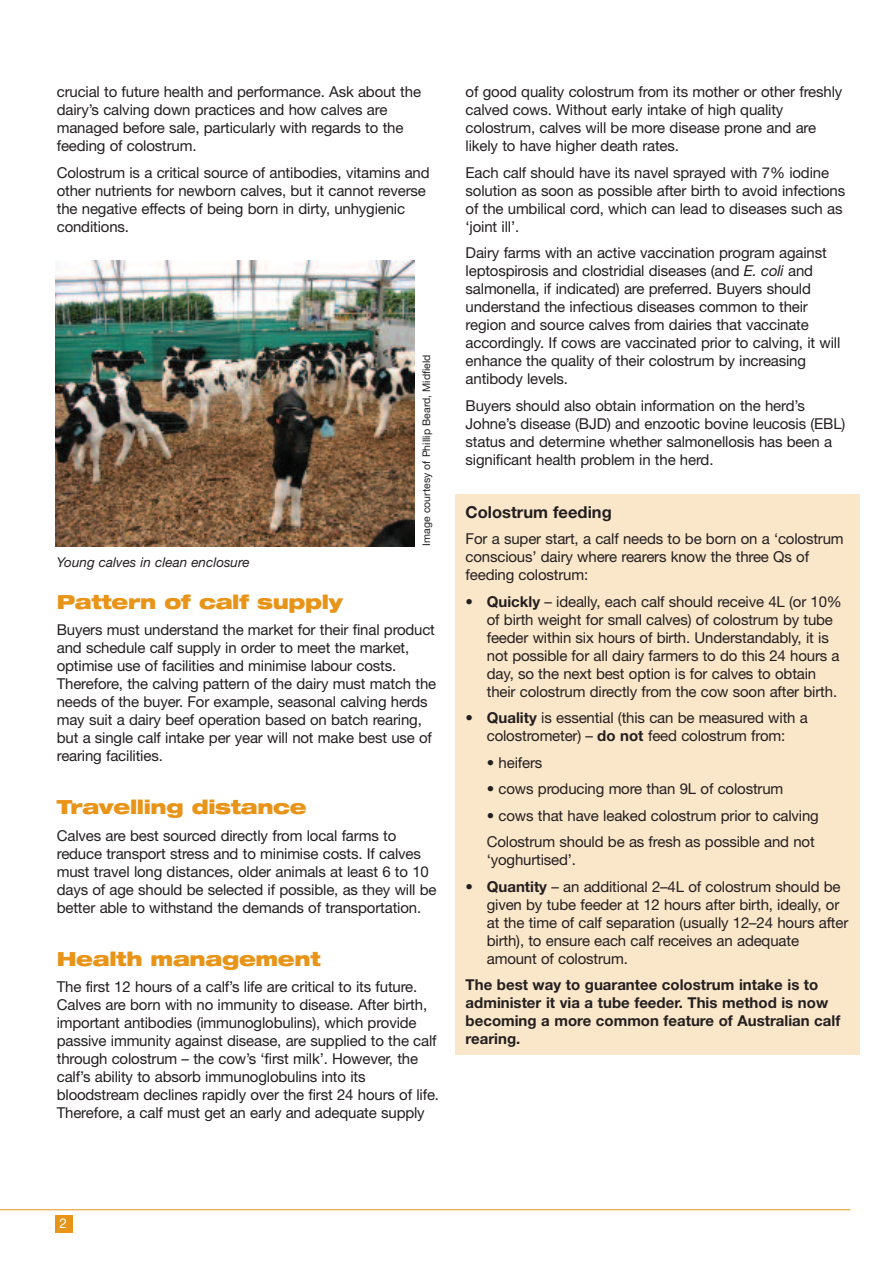
<style>
.page{position:relative;width:893px;height:1263px;background:#fff}
.page>*{position:absolute;margin:0;border:0;box-sizing:border-box;transform-origin:0 0}
.t1{font:900 expanded 19.5px "Helvetica Neue";letter-spacing:-.02em;color:#e89418}
.t2{font:700 16.5px "Helvetica Neue";color:#231f20}
.t3{font:15px/18px "Helvetica Neue";letter-spacing:-.01em;color:#231f20}
.t4{font:700 15px/18px "Helvetica Neue";color:#231f20}
.t5{font:italic 13.5px "Helvetica Neue";color:#231f20}
.t6{font:13.5px "Helvetica Neue";color:#fff}
.t7{font:10.5px "Helvetica Neue";color:#231f20}
.s1{font-style:italic}
.s2{font-weight:700}
</style>
<div class="page">
<div style="left:456px;top:494px;width:404px;height:560px;background:#fae6c9"></div>
<hr style="left:0;top:1209px;width:850px;height:1px;background:#e89418">
<div style="left:55px;top:1215px;width:17px;height:17px;background:#e89418"></div>
<img style="left:55px;top:261px;width:360px;height:285px">
<p class="t3" style="left:57px;top:84px;width:366px">crucial to future health and performance. Ask about the dairy’s calving down practices and how calves are managed before sale, particularly with regards to the feeding of colostrum.</p>
<p class="t3" style="left:57px;top:165px;width:374px">Colostrum is a critical source of antibodies, vitamins and other nutrients for newborn calves, but it cannot reverse the negative effects of being born in dirty, unhygienic conditions.</p>
<p class="t5" style="left:57px;top:557px;width:195px">Young calves in clean enclosure</p>
<p class="t7" style="left:423px;top:545px;width:193px;rotate:-90deg">Image courtesy of Phillip Beard, Midfield</p>
<h1 class="t1" style="left:57px;top:594px;width:287px">Pattern of calf supply</h1>
<p class="t3" style="left:57px;top:622px;width:381px">Buyers must understand the market for their final product and schedule calf supply in order to meet the market, optimise use of facilities and minimise labour costs.<br>Therefore, the calving pattern of the dairy must match the needs of the buyer. For example, seasonal calving herds may suit a dairy beef operation based on batch rearing, but a single calf intake per year will not make best use of rearing facilities.</p>
<h1 class="t1" style="left:57px;top:800px;width:252px">Travelling distance</h1>
<p class="t3" style="left:57px;top:828px;width:381px">Calves are best sourced directly from local farms to reduce transport stress and to minimise costs. If calves must travel long distances, older animals at least 6 to 10 days of age should be selected if possible, as they will be better able to withstand the demands of transportation.</p>
<h1 class="t1" style="left:57px;top:951px;width:266px">Health management</h1>
<p class="t3" style="left:57px;top:979px;width:384px">The first 12 hours of a calf’s life are critical to its future.<br>Calves are born with no immunity to disease. After birth, important antibodies (immunoglobulins), which provide passive immunity against disease, are supplied to the calf through colostrum – the cow’s ‘first milk’. However, the calf’s ability to absorb immunoglobulins into its bloodstream declines rapidly over the first 24 hours of life.<br>Therefore, a calf must get an early and adequate supply</p>
<p class="t3" style="left:466px;top:84px;width:378px">of good quality colostrum from its mother or other freshly calved cows. Without early intake of high quality colostrum, calves will be more disease prone and are likely to have higher death rates.</p>
<p class="t3" style="left:466px;top:165px;width:381px">Each calf should have its navel sprayed with 7% iodine solution as soon as possible after birth to avoid infections of the umbilical cord, which can lead to diseases such as ‘joint ill’.</p>
<p class="t3" style="left:466px;top:245px;width:376px">Dairy farms with an active vaccination program against leptospirosis and clostridial diseases (and <span class="s1">E. coli</span> and salmonella, if indicated) are preferred. Buyers should understand the infectious diseases common to their region and source calves from dairies that vaccinate accordingly. If cows are vaccinated prior to calving, it will enhance the quality of their colostrum by increasing antibody levels.</p>
<p class="t3" style="left:466px;top:398px;width:381px">Buyers should also obtain information on the herd’s Johne’s disease (BJD) and enzootic bovine leucosis (EBL) status and determine whether salmonellosis has been a significant health problem in the herd.</p>
<p class="t2" style="left:466px;top:506px;width:148px">Colostrum feeding</p>
<p class="t3" style="left:466px;top:531px;width:380px">For a super start, a calf needs to be born on a ‘colostrum conscious’ dairy where rearers know the three Qs of feeding colostrum:</p>
<p class="t3" style="left:487px;top:594px;width:357px;text-indent:-21px">• <span class="s2">Quickly</span> – ideally, each calf should receive 4L (or 10% of birth weight for small calves) of colostrum by tube feeder within six hours of birth. Understandably, it is not possible for all dairy farmers to do this 24 hours a day, so the next best option is for calves to obtain their colostrum directly from the cow soon after birth.</p>
<p class="t3" style="left:466px;top:710px;width:344px;text-align:center">• <span class="s2">Quality</span> is essential (this can be measured with a colostrometer) – <span class="s2">do not</span> feed colostrum from:</p>
<p class="t3" style="left:487px;top:755px;width:57px">• heifers</p>
<p class="t3" style="left:487px;top:781px;width:298px">• cows producing more than 9L of colostrum</p>
<p class="t3" style="left:487px;top:804px;width:334px;line-height:26.5px">• cows that have leaked colostrum prior to calving<br>Colostrum should be as fresh as possible and not</p>
<p class="t3" style="left:487px;top:852px;width:91px">‘yoghurtised’.</p>
<p class="t3" style="left:487px;top:879px;width:363px;text-indent:-21px">• <span class="s2">Quantity</span> – an additional 2–4L of colostrum should be given by tube feeder at 12 hours after birth, ideally, or at the time of calf separation (usually 12–24 hours after birth), to ensure each calf receives an adequate amount of colostrum.</p>
<p class="t4" style="left:466px;top:977px;width:376px">The best way to guarantee colostrum intake is to administer it via a tube feeder. This method is now becoming a more common feature of Australian calf rearing.</p>
<p class="t6" style="left:60px;top:1218px;width:9px">2</p>
</div>
